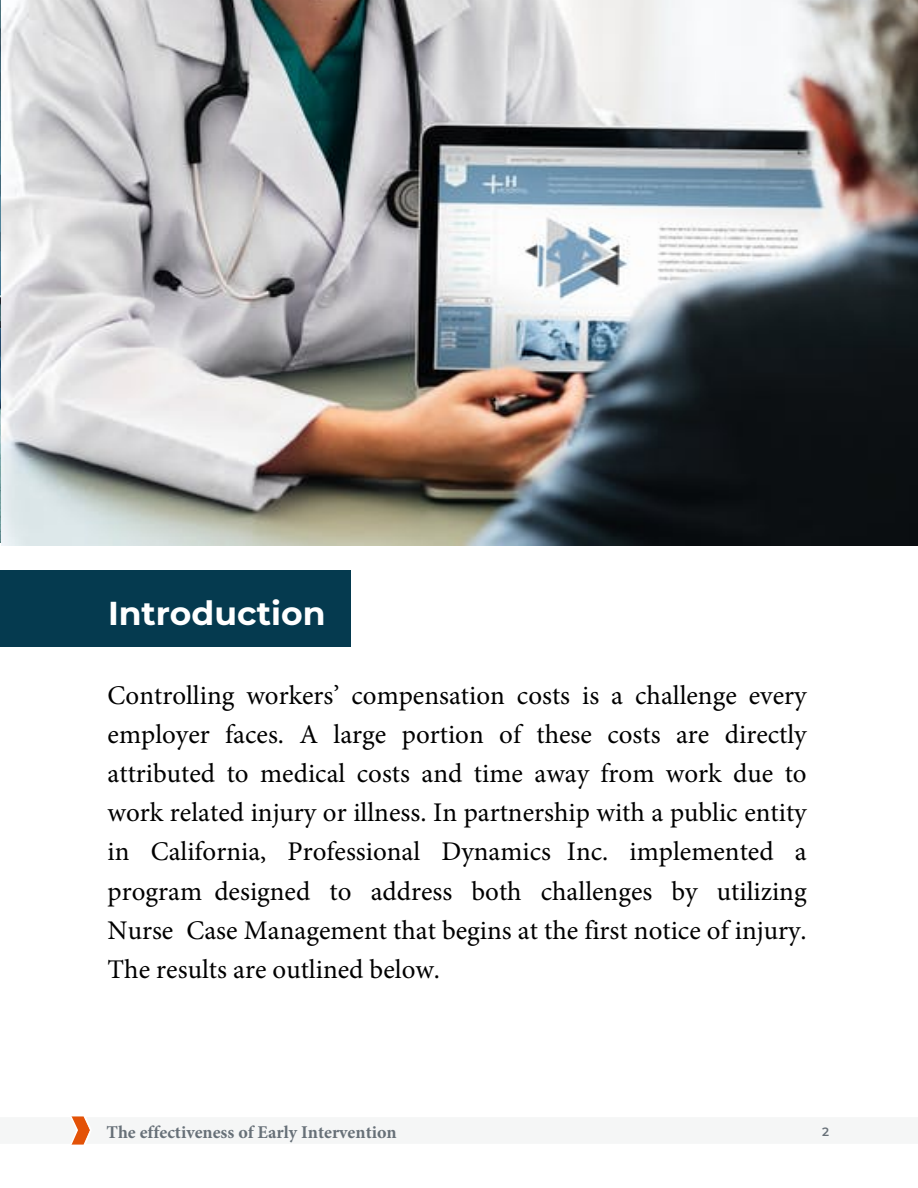
<style>
.page{position:relative;width:918px;height:1188px;background:#fff}
.page>*{position:absolute;margin:0;border:0;box-sizing:border-box;transform-origin:0 0}
.t1{font:700 33px "Montserrat";color:#fff}
.t2{font:27px/39.3px "Minion Pro";color:#000;text-align:justify}
.t3{font:700 18px "Minion Pro";color:#677078}
.t4{font:600 12px "Montserrat";color:#677078}
</style>
<div class="page">
<svg style="left:71px;top:1116px;width:19px;height:29px"></svg>
<div style="left:0;top:571px;width:351px;height:76px;background:#053a4f"></div>
<img style="left:2px;top:0;width:916px;height:546px">
<p class="t1" style="left:108px;top:589px;width:219px">Introduction</p>
<p class="t2" style="left:108px;top:675px;width:701px">Controlling workers’ compensation costs is a challenge every employer faces. A large portion of these costs are directly attributed to medical costs and time away from work due to work related injury or illness. In partnership with a public entity in California, Professional Dynamics Inc. implemented a program designed to address both challenges by utilizing Nurse Case Management that begins at the first notice of injury.<br>The results are outlined below.</p>
<p class="t3" style="left:106px;top:1120px;width:292px">The effectiveness of Early Intervention</p>
<p class="t4" style="left:822px;top:1123px;width:8px">2</p>
</div>
